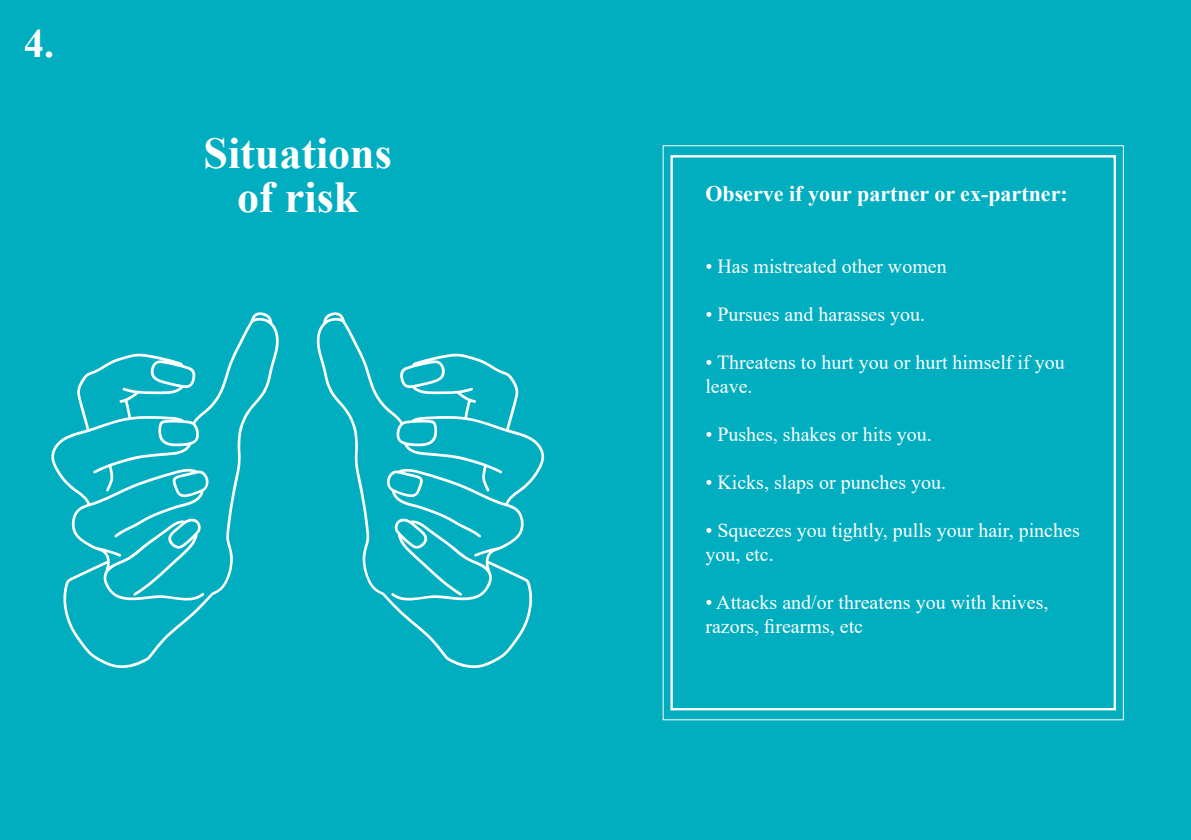
<style>
.page{position:relative;width:1191px;height:840px;background:#fff}
.page>*{position:absolute;margin:0;border:0;box-sizing:border-box;transform-origin:0 0}
.t1{font:700 44px "Times New Roman";color:#fff}
.Títulos{font:700 40px "Times New Roman";color:#fff}
.Títulos-2{font:700 22px "Times New Roman";color:#fff}
.Texto_corrido{font:20px/24px "Times New Roman";color:#fff}
</style>
<div class="page">
<div style="left:0;top:0;width:596px;height:839px;background:#00aec0"></div>
<div style="left:596px;top:0;width:595px;height:839px;background:#00aec0"></div>
<svg style="left:316px;top:312px;width:228px;height:355px"></svg>
<svg style="left:51px;top:312px;width:228px;height:355px"></svg>
<div style="left:670px;top:155px;width:446px;height:555px;border:2px solid #fff"></div>
<p class="Títulos" style="left:24px;top:14px;width:31px">4.</p>
<p class="t1" style="left:203px;top:122px;width:190px">Situations</p>
<p class="t1" style="left:237px;top:166px;width:122px">of risk</p>
<p class="Títulos-2" style="left:705px;top:177px;width:364px">Observe if your partner or ex-partner:</p>
<p class="Texto_corrido" style="left:705px;top:253px;width:243px">• Has mistreated other women</p>
<p class="Texto_corrido" style="left:705px;top:301px;width:221px">• Pursues and harasses you.</p>
<p class="Texto_corrido" style="left:705px;top:349px;width:361px">• Threatens to hurt you or hurt himself if you leave.</p>
<p class="Texto_corrido" style="left:705px;top:421px;width:228px">• Pushes, shakes or hits you.</p>
<p class="Texto_corrido" style="left:705px;top:469px;width:242px">• Kicks, slaps or punches you.</p>
<p class="Texto_corrido" style="left:705px;top:517px;width:376px">• Squeezes you tightly, pulls your hair, pinches you, etc.</p>
<p class="Texto_corrido" style="left:705px;top:589px;width:345px">• Attacks and/or threatens you with knives, razors, firearms, etc</p>
</div>
